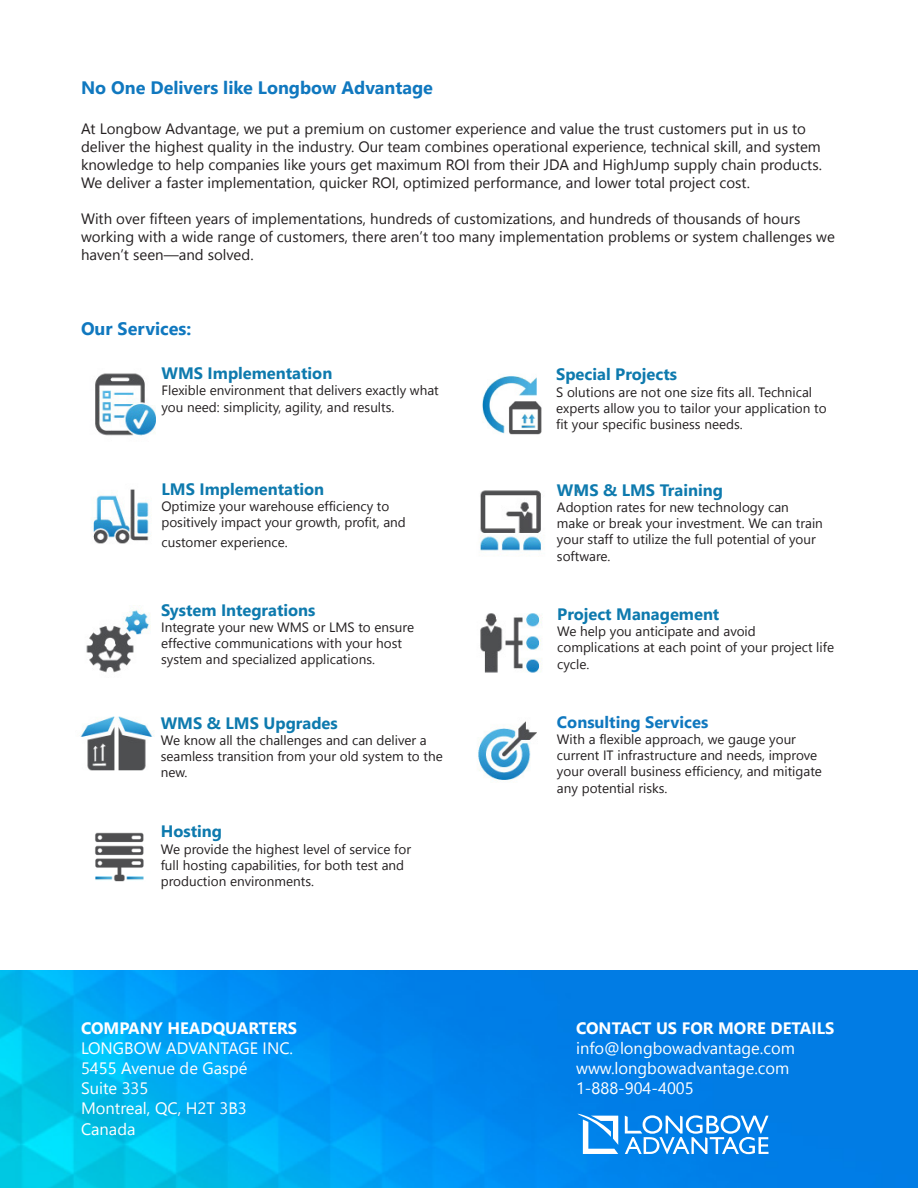
<style>
.page{position:relative;width:918px;height:1188px;background:#fff}
.page>*{position:absolute;margin:0;border:0;box-sizing:border-box;transform-origin:0 0}
.t1{font:700 18px "Nirmala UI";color:#1078bf}
.t2{font:16.5px/19.8px "Nirmala UI";color:#fff}
.t3{font:700 16.5px "Nirmala UI";color:#0e7aae}
.t4{font:700 16.5px "Nirmala UI";color:#fff}
.t5{font:700 16.5px "Nirmala UI";color:#1078bf}
.t6{font:15px/18px "Nirmala UI";color:#231f20}
.t7{font:13.5px/16.2px "Nirmala UI";color:#231f20}
</style>
<div class="page">
<img style="left:0;top:971px;width:918px;height:217px">
<svg style="left:625px;top:1115px;width:144px;height:39px"></svg>
<svg style="left:571px;top:1111px;width:47px;height:43px"></svg>
<img style="left:478px;top:721px;width:59px;height:60px">
<img style="left:480px;top:613px;width:63px;height:60px">
<img style="left:95px;top:832px;width:49px;height:50px">
<img style="left:480px;top:490px;width:61px;height:61px">
<img style="left:482px;top:376px;width:60px;height:59px">
<img style="left:86px;top:605px;width:65px;height:68px">
<img style="left:80px;top:716px;width:74px;height:55px">
<img style="left:93px;top:489px;width:56px;height:55px">
<img style="left:95px;top:373px;width:61px;height:63px">
<h1 class="t1" style="left:81px;top:73px;width:353px">No One Delivers like Longbow Advantage</h1>
<p class="t6" style="left:81px;top:118px;width:743px">At Longbow Advantage, we put a premium on customer experience and value the trust customers put in us to deliver the highest quality in the industry. Our team combines operational experience, technical skill, and system knowledge to help companies like yours get maximum ROI from their JDA and HighJump supply chain products.<br>We deliver a faster implementation, quicker ROI, optimized performance, and lower total project cost.</p>
<p class="t6" style="left:81px;top:208px;width:755px">With over fifteen years of implementations, hundreds of customizations, and hundreds of thousands of hours working with a wide range of customers, there aren’t too many implementation problems or system challenges we haven’t seen—and solved.</p>
<h1 class="t1" style="left:81px;top:314px;width:112px">Our Services:</h1>
<p class="t3" style="left:161px;top:360px;width:172px">WMS Implementation</p>
<p class="t7" style="left:161px;top:382px;width:279px">Flexible environment that delivers exactly what you need: simplicity, agility, and results.</p>
<p class="t3" style="left:161px;top:475px;width:164px">LMS Implementation</p>
<p class="t7" style="left:161px;top:497px;width:246px">Optimize your warehouse efficiency to positively impact your growth, profit, and</p>
<p class="t7" style="left:161px;top:533px;width:128px">customer experience.</p>
<p class="t3" style="left:161px;top:596px;width:156px">System Integrations</p>
<p class="t7" style="left:161px;top:618px;width:255px">Integrate your new WMS or LMS to ensure effective communications with your host system and specialized applications.</p>
<p class="t3" style="left:161px;top:709px;width:179px">WMS &amp; LMS Upgrades</p>
<p class="t7" style="left:161px;top:731px;width:284px">We know all the challenges and can deliver a seamless transition from your old system to the new.</p>
<p class="t3" style="left:161px;top:818px;width:63px">Hosting</p>
<p class="t7" style="left:161px;top:840px;width:252px">We provide the highest level of service for full hosting capabilities, for both test and production environments.</p>
<p class="t4" style="left:81px;top:1015px;width:218px">COMPANY HEADQUARTERS</p>
<p class="t2" style="left:81px;top:1037px;width:214px">LONGBOW ADVANTAGE INC.<br>5455 Avenue de Gaspé<br>Suite 335<br>Montreal, QC, H2T 3B3</p>
<p class="t2" style="left:81px;top:1118px;width:56px">Canada</p>
<p class="t3" style="left:556px;top:361px;width:122px">Special Projects</p>
<p class="t7" style="left:556px;top:383px;width:272px">S olutions are not one size fits all. Technical experts allow you to tailor your application to fit your specific business needs.</p>
<p class="t3" style="left:557px;top:476px;width:167px">WMS &amp; LMS Training</p>
<p class="t7" style="left:557px;top:498px;width:267px">Adoption rates for new technology can make or break your investment. We can train your staff to utilize the full potential of your software.</p>
<p class="t3" style="left:557px;top:601px;width:164px">Project Management</p>
<p class="t7" style="left:557px;top:623px;width:278px">We help you anticipate and avoid complications at each point of your project life cycle.</p>
<p class="t5" style="left:557px;top:708px;width:153px">Consulting Services</p>
<p class="t7" style="left:557px;top:730px;width:266px">With a flexible approach, we gauge your current IT infrastructure and needs, improve your overall business efficiency, and mitigate any potential risks.</p>
<p class="t4" style="left:576px;top:1015px;width:260px">CONTACT US FOR MORE DETAILS</p>
<p class="t2" style="left:576px;top:1037px;width:220px">info@longbowadvantage.com www.longbowadvantage.com<br>1-888-904-4005</p>
</div>
